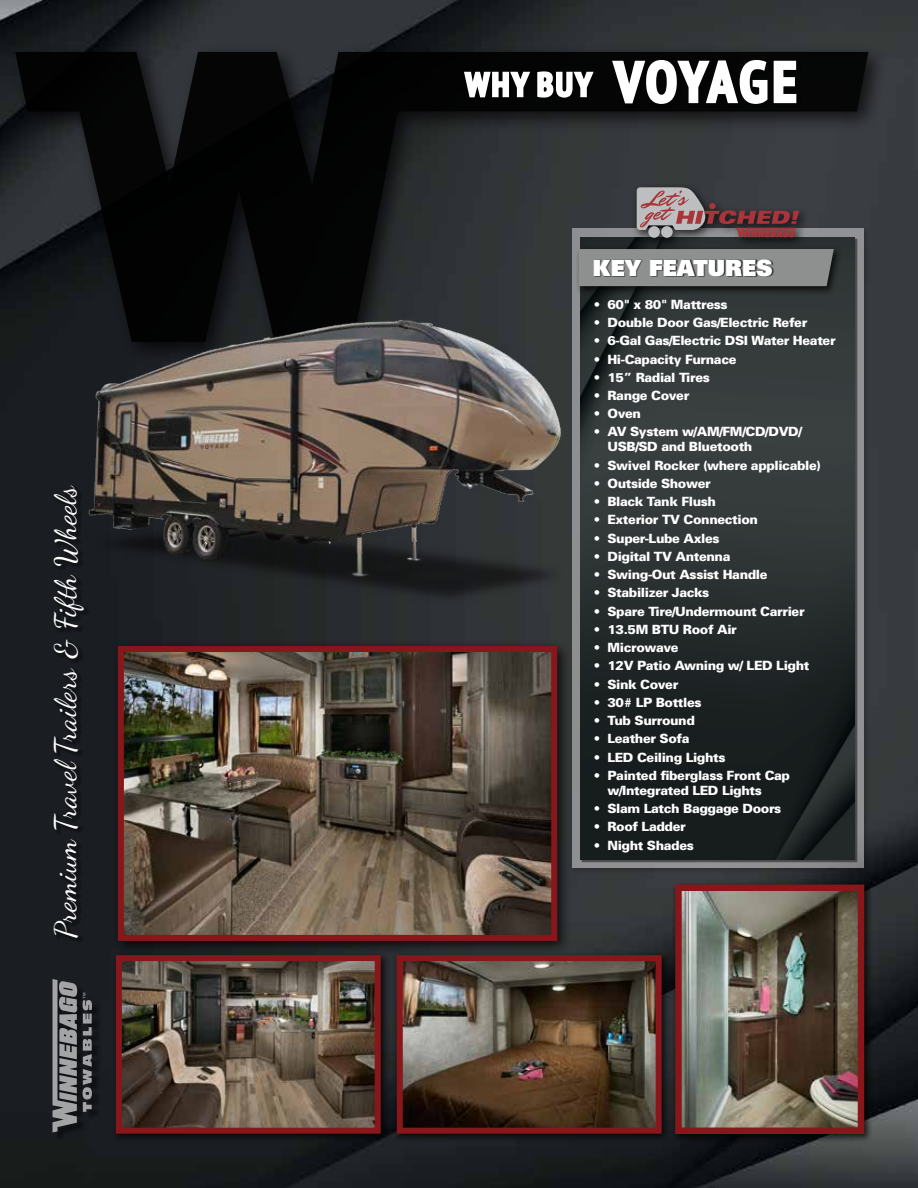
<style>
.page{position:relative;width:918px;height:1188px;background:#fff}
.page>*{position:absolute;margin:0;border:0;box-sizing:border-box;transform-origin:0 0}
.t1{font:700 condensed 33px "PT Sans";letter-spacing:.08em;color:#fff}
.t2{font:30px "Dancing Script OT";color:#fff}
.t3{font:900 22.35px "Univers";color:#fff}
.t4{font:900 12.75px/15px "Univers";letter-spacing:-.03em;color:#fff}
.s1{font-size:56.85px}
</style>
<div class="page">
<img style="left:0;top:0;width:918px;height:1188px">
<div style="left:570px;top:226px;width:300px;height:649px;background:#000;opacity:.5"></div>
<svg style="left:572px;top:229px;width:292px;height:639px;background:#2c3132"></svg>
<div style="left:54px;top:981px;width:47px;height:160px;background:#16191c"></div>
<svg style="left:52px;top:979px;width:25px;height:153px"></svg>
<svg style="left:83px;top:993px;width:9px;height:119px"></svg>
<div style="left:54px;top:485px;width:36px;height:458px;background:#191c21"></div>
<div style="left:111px;top:640px;width:461px;height:316px;background:#000;opacity:.75"></div>
<img style="left:125px;top:653px;width:425px;height:281px">
<div style="left:118px;top:646px;width:439px;height:295px;border:6px solid #87171a"></div>
<div style="left:112px;top:951px;width:278px;height:192px;background:#000;opacity:.75"></div>
<img style="left:123px;top:962px;width:251px;height:165px">
<div style="left:116px;top:955px;width:265px;height:179px;border:6px solid #87171a"></div>
<div style="left:393px;top:951px;width:278px;height:192px;background:#000;opacity:.75"></div>
<img style="left:404px;top:962px;width:251px;height:165px">
<div style="left:397px;top:955px;width:265px;height:179px;border:6px solid #87171a"></div>
<div style="left:8px;top:44px;width:881px;height:320px;background:#000;opacity:.75"></div>
<svg style="left:15px;top:52px;width:853px;height:290px;background:#242526"></svg>
<div style="left:612px;top:60px;width:189px;height:49px;background:#000"></div>
<svg style="left:610px;top:58px;width:188px;height:48px"></svg>
<svg style="left:462px;top:70px;width:133px;height:29px"></svg>
<div style="left:672px;top:881px;width:201px;height:261px;background:#000;opacity:.75"></div>
<img style="left:682px;top:892px;width:175px;height:235px">
<div style="left:675px;top:885px;width:189px;height:249px;border:6px solid #87171a"></div>
<img style="left:44px;top:277px;width:564px;height:344px">
<h2 class="t2" style="left:48px;top:938px;width:455px;rotate:-90deg">Premium Travel Trailers &amp; Fifth Wheels</h2>
<h1 class="t1" style="left:465px;top:63px;width:333px">WHY BUY <span class="s1">VOYAGE</span></h1>
<h3 class="t3" style="left:593px;top:253px;width:181px">KEY FEATURES</h3>
<p class="t4" style="left:594px;top:297px;width:136px">• 60" x 80" Mattress</p>
<p class="t4" style="left:594px;top:315px;width:215px">• Double Door Gas/Electric Refer</p>
<p class="t4" style="left:594px;top:333px;width:243px">• 6-Gal Gas/Electric DSI Water Heater</p>
<p class="t4" style="left:594px;top:351px;width:144px">• Hi-Capacity Furnace</p>
<p class="t4" style="left:594px;top:370px;width:118px">• 15” Radial Tires</p>
<p class="t4" style="left:594px;top:388px;width:97px">• Range Cover</p>
<p class="t4" style="left:594px;top:406px;width:49px">• Oven</p>
<p class="t4" style="left:607px;top:424px;width:196px;text-indent:-14px">• AV System w/AM/FM/CD/DVD/<br>USB/SD and Bluetooth</p>
<p class="t4" style="left:594px;top:458px;width:229px">• Swivel Rocker (where applicable)</p>
<p class="t4" style="left:594px;top:476px;width:119px">• Outside Shower</p>
<p class="t4" style="left:594px;top:494px;width:124px">• Black Tank Flush</p>
<p class="t4" style="left:594px;top:512px;width:166px">• Exterior TV Connection</p>
<p class="t4" style="left:594px;top:531px;width:127px">• Super-Lube Axles</p>
<p class="t4" style="left:594px;top:549px;width:138px">• Digital TV Antenna</p>
<p class="t4" style="left:594px;top:567px;width:175px">• Swing-Out Assist Handle</p>
<p class="t4" style="left:594px;top:585px;width:117px">• Stabilizer Jacks</p>
<p class="t4" style="left:594px;top:604px;width:212px">• Spare Tire/Undermount Carrier</p>
<p class="t4" style="left:594px;top:622px;width:145px">• 13.5M BTU Roof Air</p>
<p class="t4" style="left:594px;top:640px;width:87px">• Microwave</p>
<p class="t4" style="left:594px;top:658px;width:217px">• 12V Patio Awning w/ LED Light</p>
<p class="t4" style="left:594px;top:677px;width:86px">• Sink Cover</p>
<p class="t4" style="left:594px;top:695px;width:109px">• 30# LP Bottles</p>
<p class="t4" style="left:594px;top:713px;width:103px">• Tub Surround</p>
<p class="t4" style="left:594px;top:731px;width:97px">• Leather Sofa</p>
<p class="t4" style="left:594px;top:750px;width:133px">• LED Ceiling Lights</p>
<p class="t4" style="left:607px;top:768px;width:184px;text-indent:-14px">• Painted fiberglass Front Cap w/Integrated LED Lights</p>
<p class="t4" style="left:594px;top:801px;width:189px">• Slam Latch Baggage Doors</p>
<p class="t4" style="left:594px;top:819px;width:94px">• Roof Ladder</p>
<p class="t4" style="left:594px;top:838px;width:102px">• Night Shades</p>
</div>
